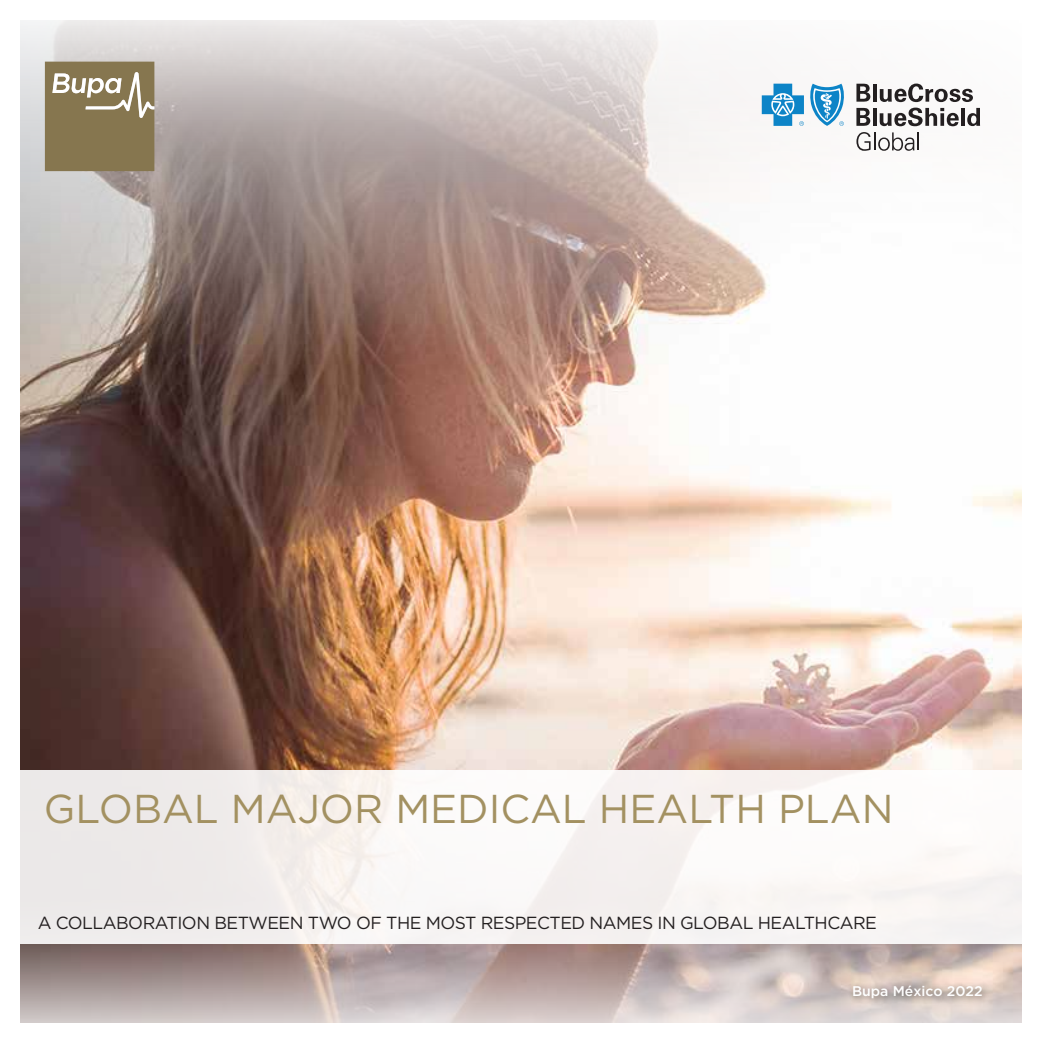
<style>
.page{position:relative;width:1042px;height:1042px;background:#fff}
.page>*{position:absolute;margin:0;border:0;box-sizing:border-box;transform-origin:0 0}
.t1{font:40.25px "Gotham";color:#a39161}
.t2{font:17.5px "Gotham";letter-spacing:-.03em;color:#231f20}
.t3{font:500 14px "Gotham";color:#fff}
</style>
<div class="page">
<img style="left:20px;top:365px;width:1002px;height:405px">
<svg style="left:20px;top:20px;width:483px;height:345px;background:#ae9e99"></svg>
<svg style="left:20px;top:943px;width:1002px;height:80px;background:#bcacaa"></svg>
<svg style="left:503px;top:20px;width:519px;height:519px"></svg>
<div style="left:1020px;top:1px;width:22px;height:22px;background:#fff"></div>
<div style="left:0;top:770px;width:1042px;height:173px;background:#f7f3f2"></div>
<svg style="left:856px;top:84px;width:14px;height:18px"></svg>
<hr style="left:873px;top:84px;width:3px;height:18px;background:#231f20">
<svg style="left:880px;top:84px;width:93px;height:18px"></svg>
<svg style="left:856px;top:108px;width:14px;height:18px"></svg>
<hr style="left:873px;top:108px;width:3px;height:18px;background:#231f20">
<svg style="left:879px;top:108px;width:80px;height:18px"></svg>
<hr style="left:961px;top:108px;width:4px;height:18px;background:#231f20">
<svg style="left:967px;top:108px;width:13px;height:18px"></svg>
<svg style="left:762px;top:84px;width:83px;height:42px"></svg>
<svg style="left:856px;top:132px;width:63px;height:19px"></svg>
<svg style="left:45px;top:62px;width:109px;height:109px;background:#91825f"></svg>
<img style="left:842px;top:975px;width:154px;height:39px">
<h1 class="t1" style="left:44px;top:783px;width:851px">GLOBAL MAJOR MEDICAL HEALTH PLAN</h1>
<p class="t2" style="left:38px;top:911px;width:841px">A COLLABORATION BETWEEN TWO OF THE MOST RESPECTED NAMES IN GLOBAL HEALTHCARE</p>
<p class="t3" style="left:852px;top:982px;width:132px">Bupa México 2022</p>
</div>
